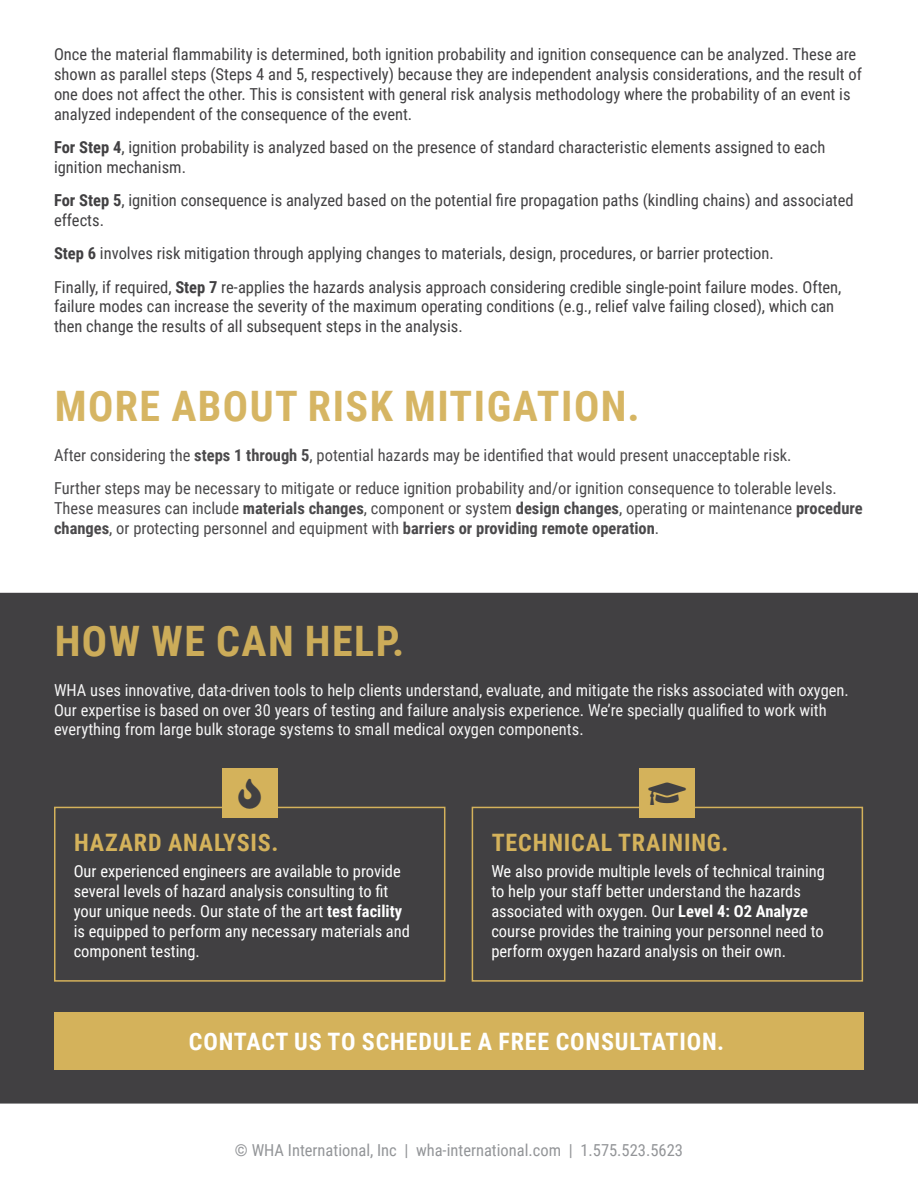
<style>
.page{position:relative;width:918px;height:1188px;background:#fff}
.page>*{position:absolute;margin:0;border:0;box-sizing:border-box;transform-origin:0 0}
.t1{font:700 42px "Roboto Condensed";letter-spacing:.035em;color:#d4b25b}
.t2{font:700 24px "Roboto Condensed";letter-spacing:.035em;color:#fff}
.t3{font:700 24px "Roboto Condensed";letter-spacing:.035em;color:#d4b25b}
.t4{font:16.5px/19.8px "Roboto Condensed";color:#414042}
.t5{font:16.5px/19.8px "Roboto Condensed";color:#fff}
.t6{font:16.5px "Roboto Condensed";color:#939598}
.s1{font-weight:700}
</style>
<div class="page">
<div style="left:0;top:593px;width:918px;height:511px;background:#414042"></div>
<div style="left:54px;top:1012px;width:810px;height:58px;background:#d4b25b"></div>
<div style="left:54px;top:807px;width:391px;height:175px;border:2px solid #d4b25b"></div>
<div style="left:222px;top:768px;width:56px;height:50px;background:#d4b25b"></div>
<div style="left:472px;top:807px;width:391px;height:175px;border:2px solid #d4b25b"></div>
<div style="left:639px;top:768px;width:56px;height:50px;background:#d4b25b"></div>
<p class="t4" style="left:54px;top:44px;width:810px">Once the material flammability is determined, both ignition probability and ignition consequence can be analyzed. These are shown as parallel steps (Steps 4 and 5, respectively) because they are independent analysis considerations, and the result of one does not affect the other. This is consistent with general risk analysis methodology where the probability of an event is analyzed independent of the consequence of the event.</p>
<p class="t4" style="left:54px;top:137px;width:773px"><span class="s1">For Step 4</span>, ignition probability is analyzed based on the presence of standard characteristic elements assigned to each ignition mechanism.</p>
<p class="t4" style="left:54px;top:190px;width:801px"><span class="s1">For Step 5</span>, ignition consequence is analyzed based on the potential fire propagation paths (kindling chains) and associated effects.</p>
<p class="t4" style="left:54px;top:236px;width:789px;line-height:33.3px"><span class="s1">Step 6</span> involves risk mitigation through applying changes to materials, design, procedures, or barrier protection.<br>Finally, if required, <span class="s1">Step 7</span> re-applies the hazards analysis approach considering credible single-point failure modes. Often,</p>
<p class="t4" style="left:54px;top:296px;width:782px">failure modes can increase the severity of the maximum operating conditions (e.g., relief valve failing closed), which can then change the results of all subsequent steps in the analysis.</p>
<h1 class="t1" style="left:55px;top:376px;width:586px">MORE ABOUT RISK MITIGATION.</h1>
<p class="t4" style="left:54px;top:438px;width:784px;line-height:33.3px">After considering the <span class="s1">steps 1 through 5</span>, potential hazards may be identified that would present unacceptable risk.<br>Further steps may be necessary to mitigate or reduce ignition probability and/or ignition consequence to tolerable levels.</p>
<p class="t4" style="left:54px;top:497px;width:810px">These measures can include <span class="s1">materials changes</span>, component or system <span class="s1">design changes</span>, operating or maintenance <span class="s1">procedure changes</span>, or protecting personnel and equipment with <span class="s1">barriers or providing remote operation</span>.</p>
<h1 class="t1" style="left:55px;top:611px;width:351px">HOW WE CAN HELP.</h1>
<p class="t5" style="left:54px;top:679px;width:796px">WHA uses innovative, data-driven tools to help clients understand, evaluate, and mitigate the risks associated with oxygen.<br>Our expertise is based on over 30 years of testing and failure analysis experience. We’re specially qualified to work with everything from large bulk storage systems to small medical oxygen components.</p>
<h2 class="t3" style="left:74px;top:826px;width:206px">HAZARD ANALYSIS.</h2>
<p class="t5" style="left:74px;top:861px;width:338px">Our experienced engineers are available to provide several levels of hazard analysis consulting to fit your unique needs. Our state of the art <span class="s1">test facility </span>is equipped to perform any necessary materials and component testing.</p>
<h2 class="t3" style="left:492px;top:826px;width:238px">TECHNICAL TRAINING.</h2>
<p class="t5" style="left:491px;top:861px;width:335px">We also provide multiple levels of technical training to help your staff better understand the hazards associated with oxygen. Our <span class="s1">Level 4: O2 Analyze </span>course provides the training your personnel need to perform oxygen hazard analysis on their own.</p>
<h2 class="t2" style="left:189px;top:1024px;width:537px">CONTACT US TO SCHEDULE A FREE CONSULTATION.</h2>
<p class="t6" style="left:235px;top:1139px;width:450px">© WHA International, Inc | wha-international.com | 1.575.523.5623</p>
</div>
